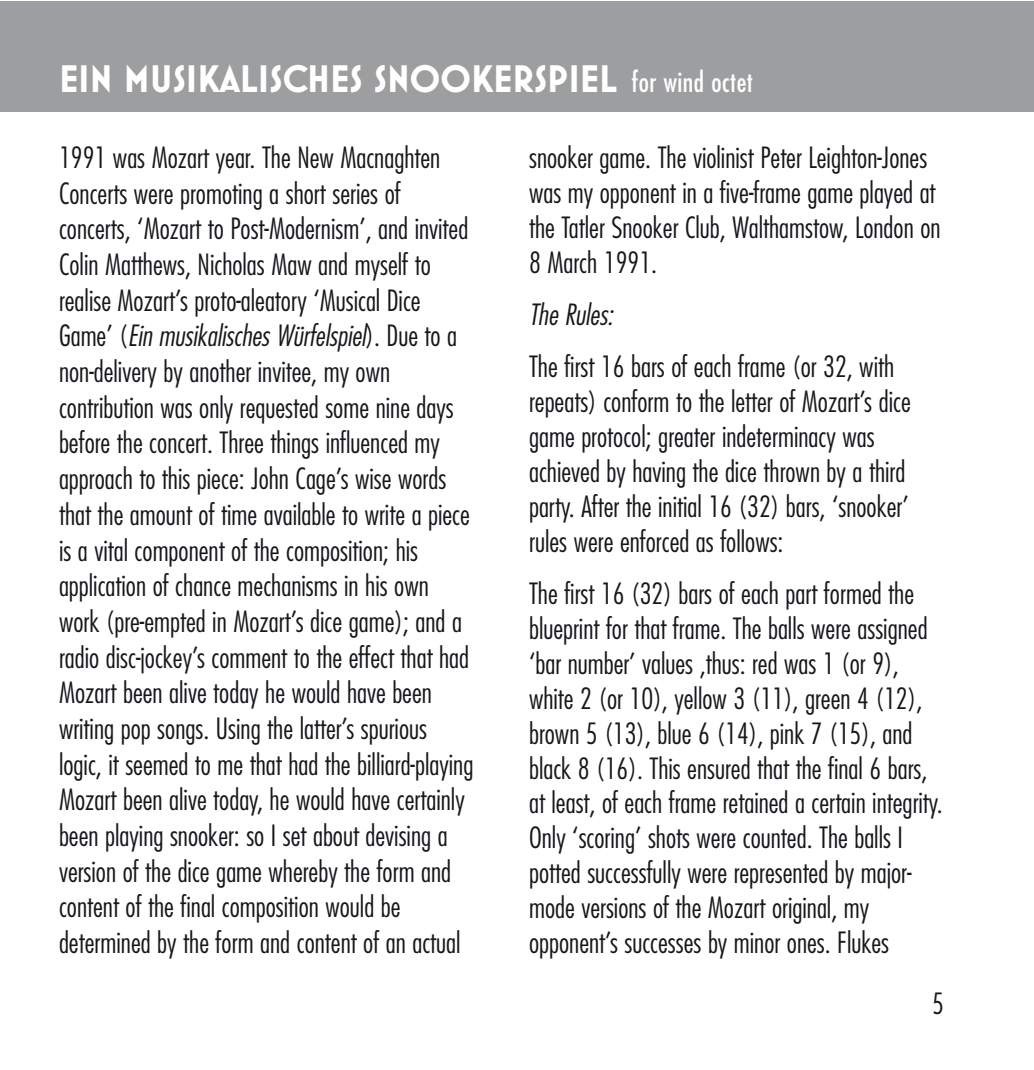
<style>
.page{position:relative;width:1034px;height:1070px;background:#fff}
.page>*{position:absolute;margin:0;border:0;box-sizing:border-box;transform-origin:0 0}
.t1{font:700 39px "Mostra One";color:#fff}
.t2{font:300 condensed 28.5px/35.7px "Futura";color:#1a171c}
.t3{font:italic 300 condensed 28.5px "Futura";color:#1a171c}
.s1{font-family:"Futura";font-weight:400;font-stretch:condensed;font-size:27px}
.s2{font-style:italic}
</style>
<div class="page">
<div style="left:0;top:1px;width:1034px;height:110px;background:#9d9ea0"></div>
<h1 class="t1" style="left:59px;top:56px;width:695px">EIN MUSIKALISCHES SNOOKERSPIEL <span class="s1">for wind octet</span></h1>
<p class="t2" style="left:59px;top:141px;width:416px">1991 was Mozart year. The New Macnaghten Concerts were promoting a short series of concerts, ‘Mozart to Post-Modernism’, and invited Colin Matthews, Nicholas Maw and myself to realise Mozart’s proto-aleatory ‘Musical Dice<br>G a m e ’ ( <span class="s2">Ein musikalisches Würfelspiel</span>) . D u e t o a non-delivery by another invitee, my own contribution was only requested some nine days before the concert. Three things influenced my approach to this piece: John Cage’s wise words that the amount of time available to write a piece is a vital component of the composition; his application of chance mechanisms in his own work (pre-empted in Mozart’s dice game); and a radio disc-jockey’s comment to the effect that had Mozart been alive today he would have been writing pop songs. Using the latter’s spurious logic, it seemed to me that had the billiard-playing Mozart been alive today, he would have certainly been playing snooker: so I set about devising a version of the dice game whereby the form and content of the final composition would be determined by the form and content of an actual</p>
<p class="t2" style="left:529px;top:142px;width:413px;line-height:34.8px">snooker game. The violinist Peter Leighton-Jones was my opponent in a five-frame game played at the Tatler Snooker Club, Walthamstow, London on 8 March 1991.</p>
<p class="t3" style="left:529px;top:302px;width:90px">The Rules:</p>
<p class="t2" style="left:529px;top:351px;width:383px;line-height:34.8px">The first 16 bars of each frame (or 32, with repeats) conform to the letter of Mozart’s dice game protocol; greater indeterminacy was achieved by having the dice thrown by a third party. After the initial 16 (32) bars, ‘snooker’ rules were enforced as follows:</p>
<p class="t2" style="left:529px;top:578px;width:415px;line-height:34.8px">The first 16 (32) bars of each part formed the blueprint for that frame. The balls were assigned ‘bar number’ values ,thus: red was 1 (or 9), white 2 (or 10), yellow 3 (11), green 4 (12), brown 5 (13), blue 6 (14), pink 7 (15), and black 8 (16). This ensured that the final 6 bars, at least, of each frame retained a certain integrity.<br>Only ‘scoring’ shots were counted. The balls I potted successfully were represented by major&shy;mode versions of the Mozart original, my opponent’s successes by minor ones. Flukes</p>
<p class="t2" style="left:932px;top:988px;width:13px">5</p>
</div>
